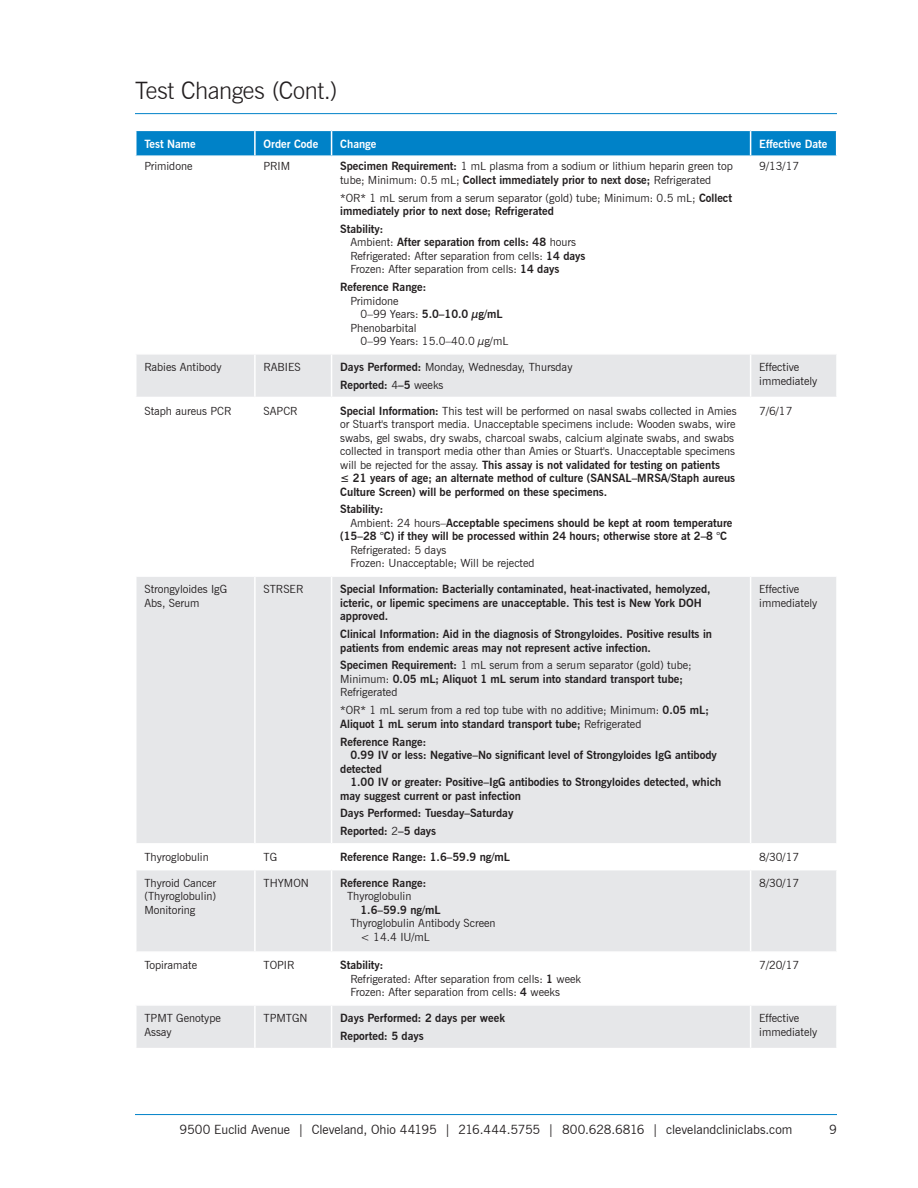
<style>
.page{position:relative;width:918px;height:1188px;background:#fff}
.page>*{position:absolute;margin:0;border:0;box-sizing:border-box;transform-origin:0 0}
.t1{font:300 24px "News Gothic BT";letter-spacing:-.015em;color:#231f20}
.t2{font:12.75px "News Gothic BT";letter-spacing:-.005em;color:#231f20}
.t3{font:11.25px/13.5px "News Gothic BT";color:#231f20}
.t4{font:700 11.25px/13.5px "News Gothic BT";color:#231f20}
.t5{font:700 11.25px "News Gothic BT";color:#fff}
.s1{font-weight:700}
.s2{font-weight:400}
</style>
<div class="page">
<hr style="left:135px;top:1114px;width:702px;height:1px;background:#0082c8">
<svg style="left:136px;top:355px;width:700px;height:693px;fill:#e6e7e9"></svg>
<hr style="left:254px;top:355px;width:2px;height:42px;background:#fff">
<hr style="left:331px;top:355px;width:1px;height:42px;background:#fff">
<hr style="left:750px;top:355px;width:1px;height:42px;background:#fff">
<hr style="left:135px;top:397px;width:120px;height:1px;background:#fff">
<hr style="left:255px;top:397px;width:77px;height:1px;background:#fff">
<hr style="left:254px;top:398px;width:2px;height:177px;background:#fff">
<hr style="left:332px;top:397px;width:419px;height:1px;background:#fff">
<hr style="left:331px;top:398px;width:1px;height:177px;background:#fff">
<hr style="left:751px;top:397px;width:87px;height:1px;background:#fff">
<hr style="left:750px;top:398px;width:1px;height:177px;background:#fff">
<hr style="left:135px;top:575px;width:120px;height:2px;background:#fff">
<hr style="left:255px;top:575px;width:77px;height:2px;background:#fff">
<hr style="left:254px;top:577px;width:2px;height:266px;background:#fff">
<hr style="left:332px;top:575px;width:419px;height:2px;background:#fff">
<hr style="left:331px;top:577px;width:1px;height:266px;background:#fff">
<hr style="left:751px;top:575px;width:87px;height:2px;background:#fff">
<hr style="left:750px;top:577px;width:1px;height:266px;background:#fff">
<hr style="left:135px;top:843px;width:120px;height:2px;background:#fff">
<hr style="left:255px;top:843px;width:77px;height:2px;background:#fff">
<hr style="left:254px;top:845px;width:2px;height:24px;background:#fff">
<hr style="left:332px;top:843px;width:419px;height:2px;background:#fff">
<svg style="left:331px;top:845px;width:1px;height:24px"></svg>
<hr style="left:751px;top:843px;width:87px;height:2px;background:#fff">
<svg style="left:750px;top:845px;width:1px;height:24px"></svg>
<hr style="left:135px;top:869px;width:120px;height:1px;background:#fff">
<hr style="left:255px;top:869px;width:77px;height:1px;background:#fff">
<hr style="left:254px;top:870px;width:2px;height:81px;background:#fff">
<hr style="left:332px;top:869px;width:419px;height:1px;background:#fff">
<hr style="left:331px;top:870px;width:1px;height:81px;background:#fff">
<hr style="left:751px;top:869px;width:87px;height:1px;background:#fff">
<hr style="left:750px;top:870px;width:1px;height:81px;background:#fff">
<hr style="left:135px;top:951px;width:120px;height:2px;background:#fff">
<hr style="left:255px;top:951px;width:77px;height:2px;background:#fff">
<hr style="left:254px;top:953px;width:2px;height:51px;background:#fff">
<hr style="left:332px;top:951px;width:419px;height:2px;background:#fff">
<hr style="left:331px;top:953px;width:1px;height:51px;background:#fff">
<hr style="left:751px;top:951px;width:87px;height:2px;background:#fff">
<hr style="left:750px;top:953px;width:1px;height:51px;background:#fff">
<hr style="left:135px;top:1004px;width:120px;height:2px;background:#fff">
<hr style="left:255px;top:1004px;width:77px;height:2px;background:#fff">
<hr style="left:254px;top:1006px;width:2px;height:42px;background:#fff">
<hr style="left:332px;top:1004px;width:419px;height:2px;background:#fff">
<hr style="left:331px;top:1006px;width:1px;height:42px;background:#fff">
<hr style="left:751px;top:1004px;width:87px;height:2px;background:#fff">
<hr style="left:750px;top:1006px;width:1px;height:42px;background:#fff">
<hr style="left:135px;top:113px;width:702px;height:1px;background:#0082c8">
<svg style="left:136px;top:130px;width:701px;height:25px;background:#0d88ca"></svg>
<h1 class="t1" style="left:135px;top:76px;width:204px">Test Changes (Cont.)</h1>
<p class="t5" style="left:144px;top:137px;width:53px">Test Name</p>
<p class="t5" style="left:264px;top:137px;width:56px">Order Code</p>
<p class="t5" style="left:340px;top:137px;width:38px">Change</p>
<p class="t5" style="left:759px;top:137px;width:70px">Effective Date</p>
<p class="t3" style="left:144px;top:159px;width:50px">Primidone</p>
<p class="t3" style="left:264px;top:159px;width:28px">PRIM</p>
<p class="t3" style="left:340px;top:159px;width:394px"><span class="s1">Specimen Requirement:</span> 1 mL plasma from a sodium or lithium heparin green top tube; Minimum: 0.5 mL; <span class="s1">Collect immediately prior to next dose;</span> Refrigerated</p>
<p class="t3" style="left:340px;top:191px;width:393px">*OR* 1 mL serum from a serum separator (gold) tube; Minimum: 0.5 mL; <span class="s1">Collect immediately prior to next dose; Refrigerated</span></p>
<p class="t3" style="left:350px;top:222px;width:237px;text-indent:-10px"><span class="s1">Stability:<br></span>Ambient: <span class="s1">After separation from cells: 48</span> hours Refrigerated: After separation from cells: <span class="s1">14 days </span>Frozen: After separation from cells: <span class="s1">14 days</span></p>
<p class="t4" style="left:340px;top:280px;width:88px">Reference Range:</p>
<p class="t3" style="left:350px;top:294px;width:50px">Primidone</p>
<p class="t4" style="left:361px;top:307px;width:144px"><span class="s2">0–99 Years:</span> 5.0–10.0 µg/mL</p>
<p class="t3" style="left:350px;top:321px;width:68px">Phenobarbital</p>
<p class="t3" style="left:361px;top:334px;width:149px">0–99 Years: 15.0–40.0 µg/mL</p>
<p class="t3" style="left:759px;top:159px;width:41px">9/13/17</p>
<p class="t3" style="left:144px;top:360px;width:79px">Rabies Antibody</p>
<p class="t3" style="left:264px;top:360px;width:39px">RABIES</p>
<p class="t3" style="left:340px;top:358px;width:234px;line-height:17.9px"><span class="s1">Days Performed:</span> Monday, Wednesday, Thursday<br><span class="s1">Reported:</span> 4<span class="s1">–5</span> weeks</p>
<p class="t3" style="left:759px;top:360px;width:60px">Effective immediately</p>
<p class="t3" style="left:144px;top:404px;width:89px">Staph aureus PCR</p>
<p class="t3" style="left:264px;top:404px;width:35px">SAPCR</p>
<p class="t3" style="left:340px;top:404px;width:398px"><span class="s1">Special Information:</span> This test will be performed on nasal swabs collected in Amies or Stuart's transport media. Unacceptable specimens include: Wooden swabs, wire swabs, gel swabs, dry swabs, charcoal swabs, calcium alginate swabs, and swabs collected in transport media other than Amies or Stuart's. Unacceptable specimens will be rejected for the assay. <span class="s1">This assay is not validated for testing on patients<br>≤ 21 years of age; an alternate method of culture (SANSAL–MRSA/Staph aureus Culture Screen) will be performed on these specimens.</span></p>
<p class="t4" style="left:340px;top:503px;width:45px">Stability:</p>
<p class="t4" style="left:350px;top:516px;width:384px"><span class="s2">Ambient: 24 hours–</span>Acceptable specimens should be kept at room temperature</p>
<p class="t4" style="left:340px;top:530px;width:388px">(15–28 °C) if they will be processed within 24 hours; otherwise store at 2–8 °C</p>
<p class="t3" style="left:350px;top:543px;width:186px">Refrigerated: 5 days<br>Frozen: Unacceptable; Will be rejected</p>
<p class="t3" style="left:759px;top:404px;width:35px">7/6/17</p>
<p class="t3" style="left:144px;top:582px;width:84px">Strongyloides IgG<br>Abs, Serum</p>
<p class="t3" style="left:264px;top:582px;width:41px">STRSER</p>
<p class="t4" style="left:340px;top:582px;width:372px">Special Information: Bacterially contaminated, heat-inactivated, hemolyzed, icteric, or lipemic specimens are unacceptable. This test is New York DOH approved.</p>
<p class="t4" style="left:340px;top:627px;width:373px">Clinical Information: Aid in the diagnosis of Strongyloides. Positive results in patients from endemic areas may not represent active infection.</p>
<p class="t4" style="left:340px;top:659px;width:353px">Specimen Requirement: <span class="s2">1 mL serum from a serum separator (gold) tube;<br>Minimum:</span> 0.05 mL; Aliquot 1 mL serum into standard transport tube;<br><span class="s2">Refrigerated</span></p>
<p class="t3" style="left:340px;top:703px;width:370px">*OR* 1 mL serum from a red top tube with no additive; Minimum: <span class="s1">0.05 mL;<br>Aliquot 1 mL serum into standard transport tube;</span> Refrigerated</p>
<p class="t4" style="left:340px;top:735px;width:88px">Reference Range:</p>
<p class="t4" style="left:350px;top:748px;width:368px">0.99 IV or less: Negative–No significant level of Strongyloides IgG antibody</p>
<p class="t4" style="left:340px;top:762px;width:43px">detected</p>
<p class="t4" style="left:350px;top:775px;width:372px">1.00 IV or greater: Positive–IgG antibodies to Strongyloides detected, which</p>
<p class="t4" style="left:340px;top:789px;width:182px">may suggest current or past infection</p>
<p class="t4" style="left:340px;top:804px;width:175px;line-height:17.9px">Days Performed: Tuesday–Saturday<br>Reported: <span class="s2">2</span>–5 days</p>
<p class="t3" style="left:759px;top:582px;width:60px">Effective immediately</p>
<p class="t3" style="left:144px;top:850px;width:66px">Thyroglobulin</p>
<p class="t3" style="left:264px;top:850px;width:15px">TG</p>
<p class="t4" style="left:340px;top:850px;width:171px">Reference Range: 1.6–59.9 ng/mL</p>
<p class="t3" style="left:759px;top:850px;width:41px">8/30/17</p>
<p class="t3" style="left:144px;top:876px;width:73px;text-align:justify">Thyroid Cancer (Thyroglobulin)<br>Monitoring</p>
<p class="t3" style="left:264px;top:876px;width:47px">THYMON</p>
<p class="t4" style="left:340px;top:876px;width:88px">Reference Range:</p>
<p class="t3" style="left:759px;top:876px;width:41px">8/30/17</p>
<p class="t3" style="left:347px;top:890px;width:66px">Thyroglobulin</p>
<p class="t4" style="left:361px;top:903px;width:82px">1.6–59.9 ng/mL</p>
<p class="t3" style="left:361px;top:917px;width:137px;text-indent:-10px">Thyroglobulin Antibody Screen &lt; 14.4 IU/mL</p>
<p class="t3" style="left:144px;top:958px;width:54px">Topiramate</p>
<p class="t3" style="left:264px;top:958px;width:32px">TOPIR</p>
<p class="t3" style="left:350px;top:958px;width:232px;text-indent:-10px"><span class="s1">Stability:<br></span>Refrigerated: After separation from cells: <span class="s1">1</span> week<br>Frozen: After separation from cells: <span class="s1">4</span> weeks</p>
<p class="t3" style="left:759px;top:958px;width:41px">7/20/17</p>
<p class="t3" style="left:144px;top:1011px;width:78px">TPMT Genotype<br>Assay</p>
<p class="t3" style="left:264px;top:1011px;width:46px">TPMTGN</p>
<p class="t4" style="left:340px;top:1009px;width:166px;line-height:17.9px">Days Performed: 2 days per week<br>Reported: 5 days</p>
<p class="t3" style="left:759px;top:1011px;width:60px">Effective immediately</p>
<p class="t2" style="left:180px;top:1122px;width:614px">9500 Euclid Avenue | Cleveland, Ohio 44195 | 216.444.5755 | 800.628.6816 | clevelandcliniclabs.com</p>
<p class="t2" style="left:829px;top:1122px;width:9px">9</p>
</div>
